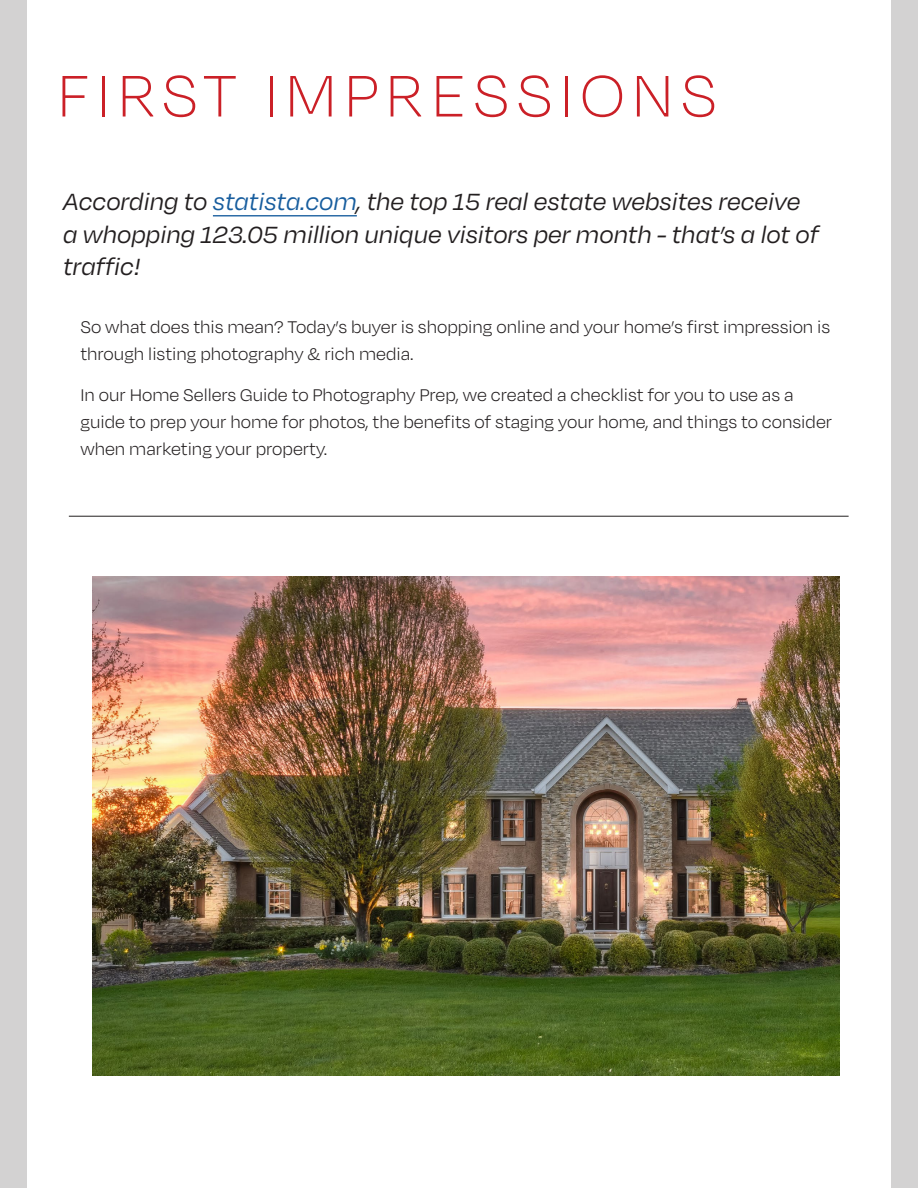
<style>
.page{position:relative;width:918px;height:1188px;background:#fff}
.page>*{position:absolute;margin:0;border:0;box-sizing:border-box;transform-origin:0 0}
.t1{font:100 67.5px "Degular";letter-spacing:.1em;color:#cb2027}
.t2{font:italic 27px/32.4px "Degular";color:#231f20}
.t3{font:300 19.5px/27px "Degular";color:#231f20}
.s1{color:#175d9e}
</style>
<div class="page">
<div style="left:0;top:0;width:27px;height:1188px;background:#d3d2d2"></div>
<div style="left:891px;top:0;width:27px;height:1188px;background:#d3d2d2"></div>
<hr style="left:213px;top:215px;width:144px;height:1px;background:#175d9e">
<hr style="left:69px;top:516px;width:780px;height:1px;background:#231f20">
<img style="left:92px;top:577px;width:748px;height:499px">
<p class="t1" style="left:57px;top:56px;width:662px">FIRST IMPRESSIONS</p>
<p class="t2" style="left:63px;top:185px;width:757px">According to <span class="s1">statista.com</span>, the top 15 real estate websites receive a whopping 123.05 million unique visitors per month - that’s a lot of traffic!</p>
<p class="t3" style="left:80px;top:313px;width:751px">So what does this mean? Today’s buyer is shopping online and your home’s first impression is through listing photography &amp; rich media.</p>
<p class="t3" style="left:80px;top:381px;width:753px">In our Home Sellers Guide to Photography Prep, we created a checklist for you to use as a guide to prep your home for photos, the benefits of staging your home, and things to consider when marketing your property.</p>
</div>
